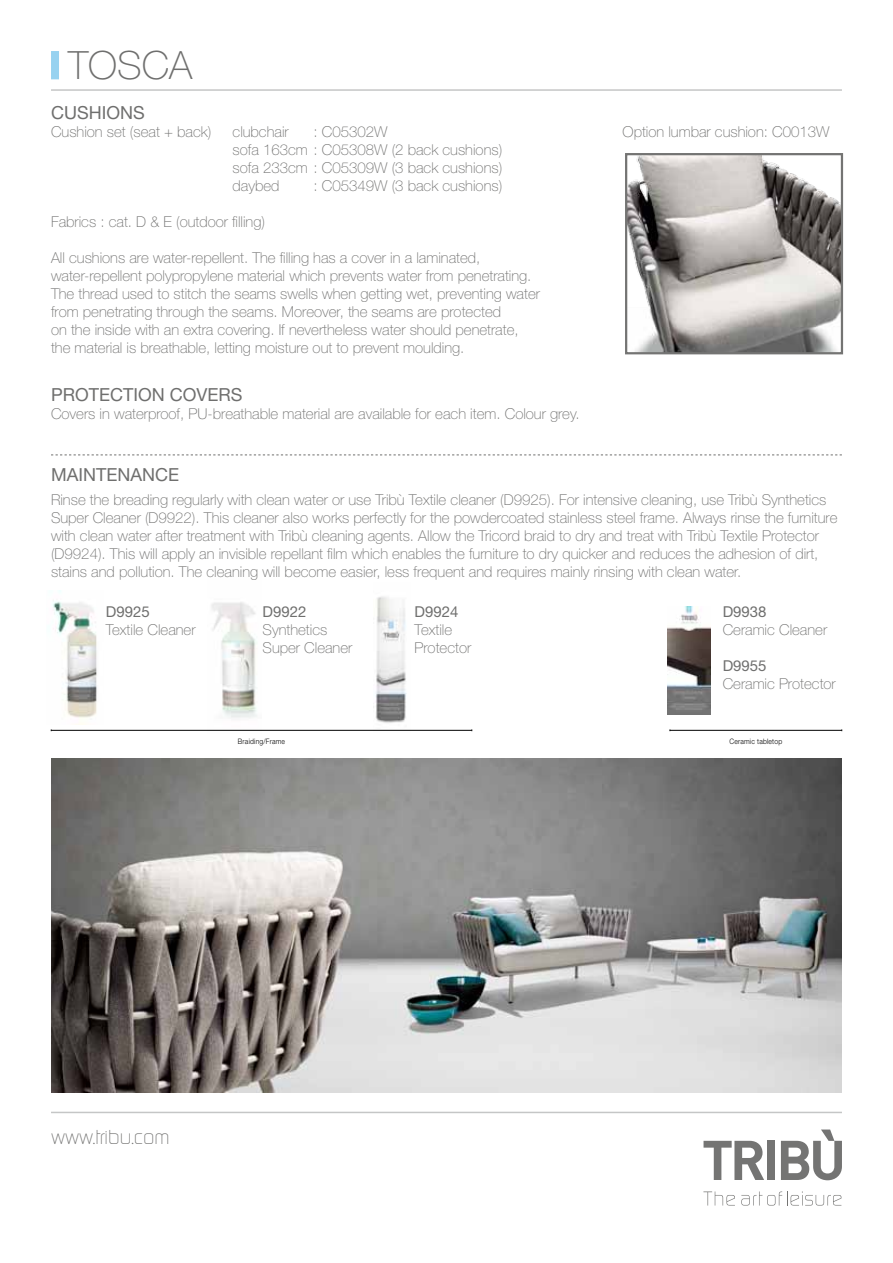
<style>
.page{position:relative;width:893px;height:1263px;background:#fff}
.page>*{position:absolute;margin:0;border:0;box-sizing:border-box;transform-origin:0 0}
.t1{font:100 39px "Helvetica Neue LT Std";color:#6f6f6e}
.t2{font:300 19.5px "Digital";color:#6f6f6e}
.t3{font:18px "Helvetica Neue LT Std";color:#6f6f6e}
.t4{font:100 15px/18px "Helvetica Neue LT Std";color:#6f6f6e}
.t5{font:15px "Helvetica Neue LT Std";color:#6f6f6e}
.t6{font:300 7.5px "Helvetica Neue LT Std";letter-spacing:.03em;color:#000;scale:.9 1}
</style>
<div class="page">
<svg style="left:51px;top:454px;width:791px;height:1px"></svg>
<img style="left:668px;top:606px;width:42px;height:109px">
<img style="left:52px;top:590px;width:45px;height:134px">
<img style="left:628px;top:156px;width:212px;height:195px">
<div style="left:625px;top:153px;width:218px;height:201px;border:2px solid #747473"></div>
<img style="left:207px;top:602px;width:55px;height:128px">
<img style="left:374px;top:596px;width:36px;height:134px">
<img style="left:51px;top:758px;width:791px;height:335px">
<svg style="left:703px;top:1191px;width:32px;height:14px"></svg>
<svg style="left:741px;top:1191px;width:100px;height:14px"></svg>
<div style="left:767px;top:1141px;width:8px;height:39px;background:#747473"></div>
<svg style="left:703px;top:1141px;width:61px;height:39px"></svg>
<svg style="left:781px;top:1129px;width:61px;height:51px"></svg>
<hr style="left:51px;top:1112px;width:791px;height:1px;background:#c5c6c6">
<div style="left:51px;top:51px;width:8px;height:28px;background:#97d2f0"></div>
<hr style="left:51px;top:89px;width:791px;height:2px;background:#c5c6c6">
<hr style="left:51px;top:730px;width:421px;height:1px;background:#000">
<hr style="left:670px;top:730px;width:172px;height:1px;background:#000">
<h1 class="t1" style="left:68px;top:43px;width:75px">tosca</h1>
<p class="t3" style="left:51px;top:102px;width:95px">CUSHIONS</p>
<p class="t4" style="left:51px;top:123px;width:162px">Cushion set (seat + back)</p>
<p class="t4" style="left:233px;top:123px;width:58px">clubchair</p>
<p class="t4" style="left:314px;top:123px;width:75px">: C05302W</p>
<p class="t4" style="left:623px;top:123px;width:208px">Option lumbar cushion: C0013W</p>
<p class="t4" style="left:233px;top:141px;width:271px;text-align:justify">sofa 163cm : C05308W (2 back cushions) sofa 233cm : C05309W (3 back cushions) daybed</p>
<p class="t4" style="left:314px;top:177px;width:190px">: C05349W (3 back cushions)</p>
<p class="t4" style="left:51px;top:213px;width:216px">Fabrics : cat. D &amp; E (outdoor filling)</p>
<p class="t4" style="left:51px;top:249px;width:490px">All cushions are water-repellent. The filling has a cover in a laminated, water-repellent polypropylene material which prevents water from penetrating.<br>The thread used to stitch the seams swells when getting wet, preventing water from penetrating through the seams. Moreover, the seams are protected<br>on the inside with an extra covering. If nevertheless water should penetrate, the material is breathable, letting moisture out to prevent moulding.</p>
<p class="t3" style="left:51px;top:384px;width:13px">PROTECTION</p>
<p class="t3" style="left:170px;top:384px;width:50px">COVERS</p>
<p class="t4" style="left:51px;top:405px;width:530px">Covers in waterproof, PU-breathable material are available for each item. Colour grey.</p>
<p class="t3" style="left:51px;top:463px;width:129px">MAINTENANCE</p>
<p class="t4" style="left:51px;top:491px;width:788px">Rinse the breading regularly with clean water or use Tribù Textile cleaner (D9925). For intensive cleaning, use Tribù Synthetics Super Cleaner (D9922). This cleaner also works perfectly for the powdercoated stainless steel frame. Always rinse the furniture with clean water after treatment with Tribù cleaning agents. Allow the Tricord braid to dry and treat with Tribù Textile Protector (D9924). This will apply an invisible repellant film which enables the furniture to dry quicker and reduces the adhesion of dirt, stains and pollution. The cleaning will become easier, less frequent and requires mainly rinsing with clean water.</p>
<p class="t5" style="left:106px;top:602px;width:45px">D9925</p>
<p class="t4" style="left:106px;top:620px;width:91px">Textile Cleaner</p>
<p class="t5" style="left:263px;top:602px;width:45px">D9922</p>
<p class="t4" style="left:263px;top:620px;width:91px">Synthetics<br>Super Cleaner</p>
<p class="t5" style="left:415px;top:602px;width:45px">D9924</p>
<p class="t4" style="left:415px;top:620px;width:58px">Textile<br>Protector</p>
<p class="t5" style="left:723px;top:602px;width:45px">D9938</p>
<p class="t4" style="left:723px;top:620px;width:106px">Ceramic Cleaner</p>
<p class="t5" style="left:723px;top:656px;width:45px">D9955</p>
<p class="t4" style="left:723px;top:674px;width:115px">Ceramic Protector</p>
<p class="t6" style="left:238px;top:736px;width:54px">Braiding/Frame</p>
<p class="t6" style="left:729px;top:736px;width:60px">Ceramic tabletop</p>
<h2 class="t2" style="left:51px;top:1126px;width:120px">www.tribu.com</h2>
</div>
